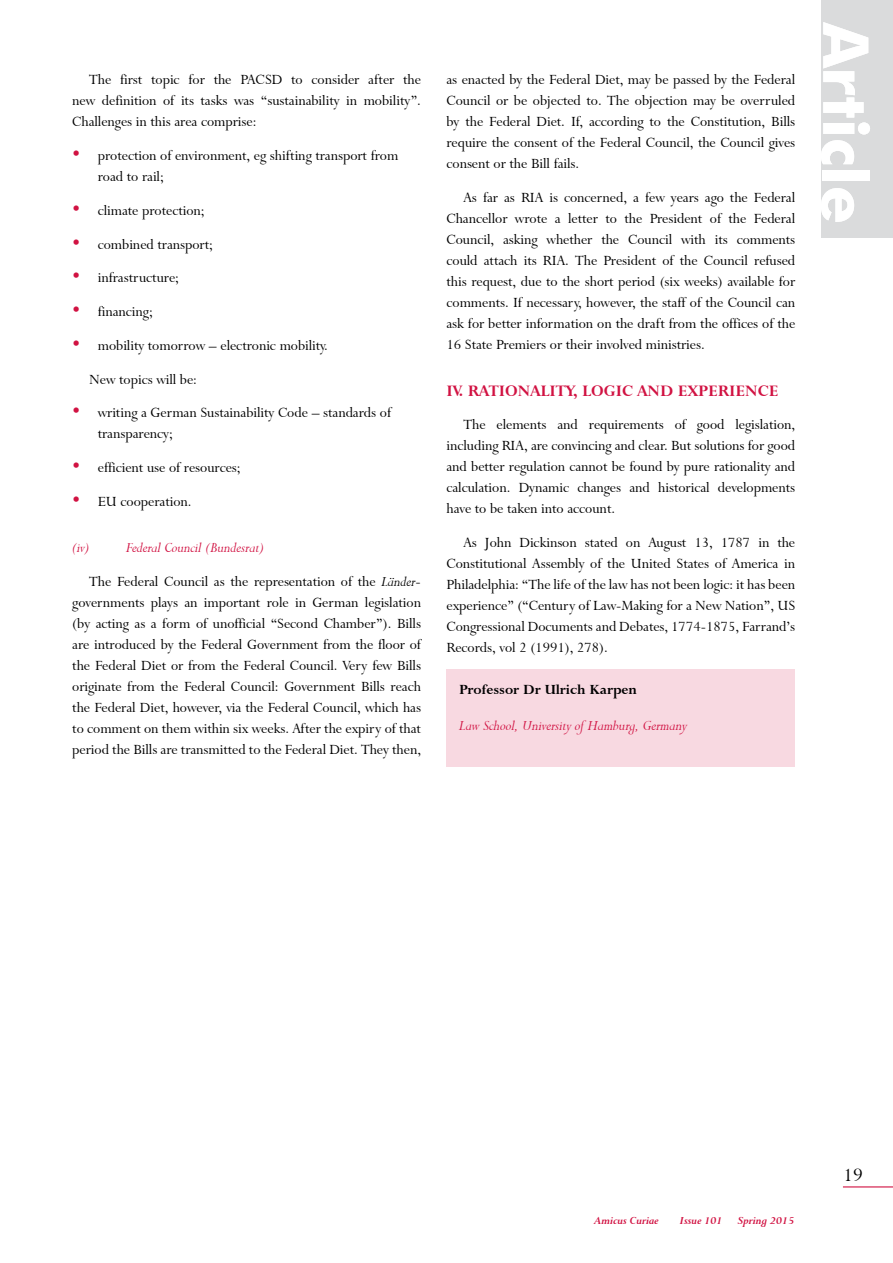
<style>
.page{position:relative;width:893px;height:1263px;background:#fff}
.page>*{position:absolute;margin:0;border:0;box-sizing:border-box;transform-origin:0 0}
.t1{font:21px "Lapidary 333 BT";color:#000}
.t2{font:700 18px "Lapidary 333 BT";color:#d11242}
.t3{font:15.75px/21px "Lapidary 333 BT";color:#000;text-align:justify}
.t4{font:italic 15.75px "Lapidary 333 BT";color:#d11242}
.t5{font:700 15.75px "Lapidary 333 BT";color:#000}
.t6{font:italic 700 12px "Lapidary 333 BT";color:#d11242}
.s1{color:#d11242}
.s2{font-style:italic;color:#d11242}
.s3{font-style:italic}
</style>
<div class="page">
<div style="left:822px;top:0;width:71px;height:238px;background:#dadbdc"></div>
<svg style="left:821px;top:22px;width:49px;height:142px"></svg>
<div style="left:822px;top:170px;width:47px;height:11px;background:#fff"></div>
<svg style="left:821px;top:188px;width:33px;height:34px"></svg>
<hr style="left:843px;top:1186px;width:50px;height:1px;background:#d11242">
<div style="left:446px;top:669px;width:349px;height:98px;background:#f8d9e1"></div>
<p class="t3" style="left:72px;top:69px;width:350px;text-indent:17px">The first topic for the PACSD to consider after the new definition of its tasks was “sustainability in mobility”.<br>Challenges in this area comprise:</p>
<p class="t3" style="left:98px;top:145px;width:302px;text-indent:-26px"><span class="s1">•</span> protection of environment, eg shifting transport from road to rail;</p>
<p class="t3" style="left:72px;top:200px;width:134px"><span class="s1">•</span> climate protection;</p>
<p class="t3" style="left:72px;top:234px;width:142px"><span class="s1">•</span> combined transport;</p>
<p class="t3" style="left:72px;top:267px;width:108px"><span class="s1">•</span> infrastructure;</p>
<p class="t3" style="left:72px;top:301px;width:82px"><span class="s1">•</span> financing;</p>
<p class="t3" style="left:89px;top:328px;width:240px;line-height:33.8px;text-indent:-17px"><span class="s1">•</span> mobility tomorrow – electronic mobility.<br>New topics will be:</p>
<p class="t3" style="left:98px;top:402px;width:295px;text-indent:-26px"><span class="s1">•</span> writing a German Sustainability Code – standards of transparency;</p>
<p class="t3" style="left:72px;top:457px;width:170px"><span class="s1">•</span> efficient use of resources;</p>
<p class="t3" style="left:72px;top:491px;width:121px"><span class="s1">•</span> EU cooperation.</p>
<p class="t3" style="left:89px;top:531px;width:333px;line-height:33.8px;text-indent:-17px"><span class="s2">(iv) Federal Council (Bundesrat)<br></span>The Federal Council as the representation of the <span class="s3">Länder</span>-</p>
<p class="t3" style="left:72px;top:592px;width:350px">governments plays an important role in German legislation (by acting as a form of unofficial “Second Chamber”). Bills are introduced by the Federal Government from the floor of the Federal Diet or from the Federal Council. Very few Bills originate from the Federal Council: Government Bills reach the Federal Diet, however, via the Federal Council, which has to comment on them within six weeks. After the expiry of that period the Bills are transmitted to the Federal Diet. They then,</p>
<p class="t3" style="left:446px;top:69px;width:350px">as enacted by the Federal Diet, may be passed by the Federal Council or be objected to. The objection may be overruled by the Federal Diet. If, according to the Constitution, Bills require the consent of the Federal Council, the Council gives consent or the Bill fails.</p>
<p class="t3" style="left:446px;top:187px;width:350px;text-indent:17px">As far as RIA is concerned, a few years ago the Federal Chancellor wrote a letter to the President of the Federal Council, asking whether the Council with its comments could attach its RIA. The President of the Council refused this request, due to the short period (six weeks) available for comments. If necessary, however, the staff of the Council can ask for better information on the draft from the offices of the 16 State Premiers or their involved ministries.</p>
<p class="t2" style="left:446px;top:380px;width:333px">IV. RATIONALITY, LOGIC AND EXPERIENCE</p>
<p class="t3" style="left:446px;top:414px;width:350px;text-indent:17px">The elements and requirements of good legislation, including RIA, are convincing and clear. But solutions for good and better regulation cannot be found by pure rationality and calculation. Dynamic changes and historical developments have to be taken into account.</p>
<p class="t3" style="left:446px;top:532px;width:350px;text-indent:17px">As John Dickinson stated on August 13, 1787 in the Constitutional Assembly of the United States of America in Philadelphia: “The life of the law has not been logic: it has been experience” (“Century of Law-Making for a New Nation”, US Congressional Documents and Debates, 1774-1875, Farrand’s Records, vol 2 (1991), 278).</p>
<p class="t5" style="left:459px;top:680px;width:179px">Professor Dr Ulrich Karpen</p>
<p class="t4" style="left:459px;top:717px;width:229px">Law School, University of Hamburg, Germany</p>
<p class="t6" style="left:594px;top:1214px;width:66px">Amicus Curiae</p>
<p class="t6" style="left:680px;top:1214px;width:44px">Issue 101</p>
<p class="t6" style="left:738px;top:1214px;width:58px">Spring 2015</p>
<h1 class="t1" style="left:843px;top:1163px;width:21px">19</h1>
</div>
